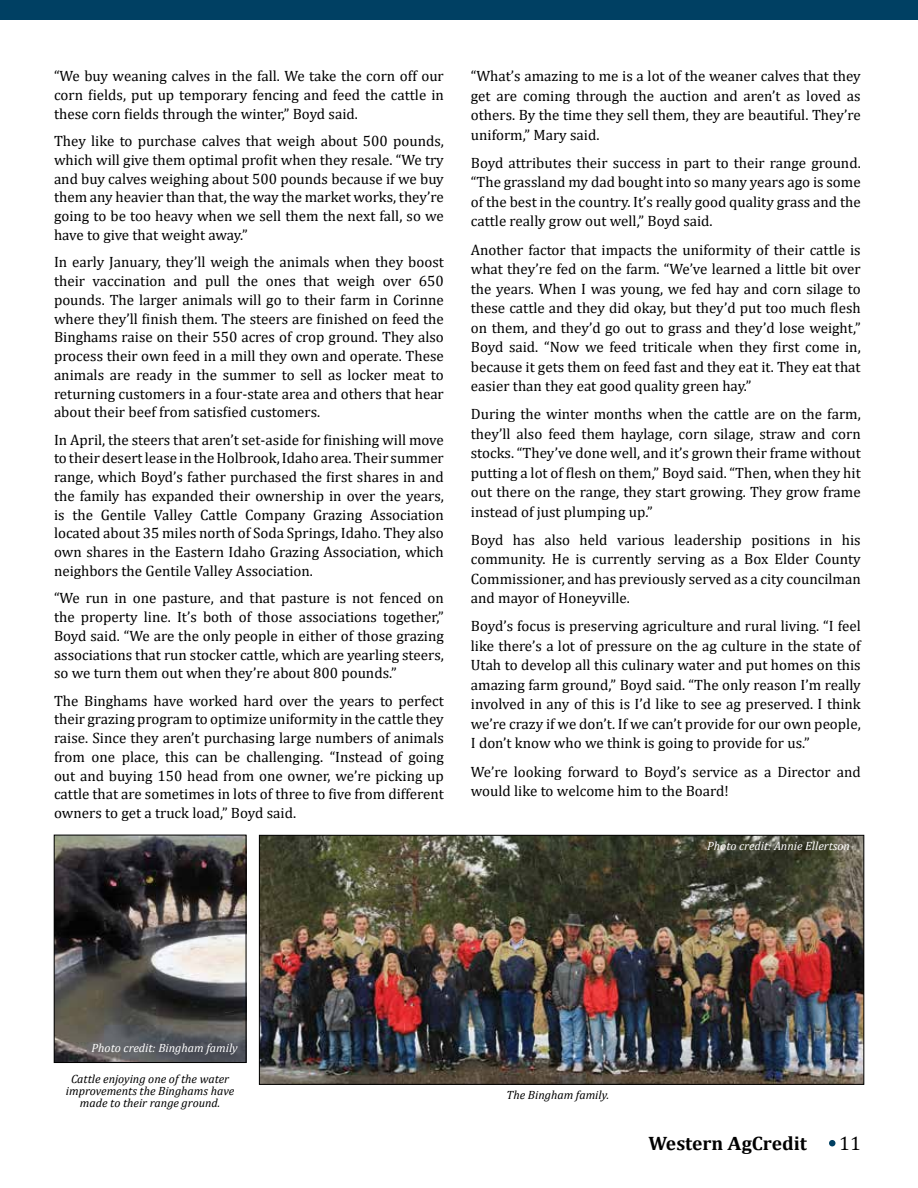
<style>
.page{position:relative;width:918px;height:1188px;background:#fff}
.page>*{position:absolute;margin:0;border:0;box-sizing:border-box;transform-origin:0 0}
.t1{font:700 19.5px "Cambria";color:#000}
.t2{font:19.5px "Cambria";color:#000}
.t3{font:15px/18.8px "Cambria";color:#000;text-align:justify}
.t4{font:italic 12px/12px "Cambria";color:#000;text-align:center}
.t5{font:italic 12px "Cambria";color:#fff}
</style>
<div class="page">
<div style="left:829px;top:1140px;width:7px;height:6px;background:#004063;border-radius:50%"></div>
<div style="left:0;top:0;width:918px;height:19px;background:#004063"></div>
<img style="left:261px;top:837px;width:601px;height:246px">
<div style="left:259px;top:835px;width:605px;height:250px;border:1px solid #000"></div>
<img style="left:56px;top:837px;width:188px;height:224px">
<div style="left:54px;top:835px;width:192px;height:228px;border:1px solid #000"></div>
<p class="t3" style="left:54px;top:67px;width:391px">“We buy weaning calves in the fall. We take the corn off our corn fields, put up temporary fencing and feed the cattle in these corn fields through the winter,” Boyd said.</p>
<p class="t3" style="left:54px;top:132px;width:391px">They like to purchase calves that weigh about 500 pounds, which will give them optimal profit when they resale. “We try and buy calves weighing about 500 pounds because if we buy them any heavier than that, the way the market works, they’re going to be too heavy when we sell them the next fall, so we have to give that weight away.”</p>
<p class="t3" style="left:54px;top:253px;width:391px">In early January, they’ll weigh the animals when they boost their vaccination and pull the ones that weigh over 650 pounds. The larger animals will go to their farm in Corinne where they’ll finish them. The steers are finished on feed the Binghams raise on their 550 acres of crop ground. They also process their own feed in a mill they own and operate. These animals are ready in the summer to sell as locker meat to returning customers in a four-state area and others that hear about their beef from satisfied customers.</p>
<p class="t3" style="left:54px;top:430px;width:391px">In April, the steers that aren’t set-aside for finishing will move to their desert lease in the Holbrook, Idaho area. Their summer range, which Boyd’s father purchased the first shares in and the family has expanded their ownership in over the years, is the Gentile Valley Cattle Company Grazing Association located about 35 miles north of Soda Springs, Idaho. They also own shares in the Eastern Idaho Grazing Association, which neighbors the Gentile Valley Association.</p>
<p class="t3" style="left:54px;top:589px;width:391px">“We run in one pasture, and that pasture is not fenced on the property line. It’s both of those associations together,” Boyd said. “We are the only people in either of those grazing associations that run stocker cattle, which are yearling steers, so we turn them out when they’re about 800 pounds.”</p>
<p class="t3" style="left:54px;top:691px;width:391px">The Binghams have worked hard over the years to perfect their grazing program to optimize uniformity in the cattle they raise. Since they aren’t purchasing large numbers of animals from one place, this can be challenging. “Instead of going out and buying 150 head from one owner, we’re picking up cattle that are sometimes in lots of three to five from different owners to get a truck load,” Boyd said.</p>
<p class="t3" style="left:471px;top:66px;width:391px;line-height:19.5px">“What’s amazing to me is a lot of the weaner calves that they get are coming through the auction and aren’t as loved as others. By the time they sell them, they are beautiful. They’re uniform,” Mary said.</p>
<p class="t3" style="left:471px;top:153px;width:391px;line-height:19.5px">Boyd attributes their success in part to their range ground. “The grassland my dad bought into so many years ago is some of the best in the country. It’s really good quality grass and the cattle really grow out well,” Boyd said.</p>
<p class="t3" style="left:471px;top:240px;width:391px;line-height:19.5px">Another factor that impacts the uniformity of their cattle is what they’re fed on the farm. “We’ve learned a little bit over the years. When I was young, we fed hay and corn silage to these cattle and they did okay, but they’d put too much flesh on them, and they’d go out to grass and they’d lose weight,” Boyd said. “Now we feed triticale when they first come in, because it gets them on feed fast and they eat it. They eat that easier than they eat good quality green hay.”</p>
<p class="t3" style="left:471px;top:404px;width:391px;line-height:19.5px">During the winter months when the cattle are on the farm, they’ll also feed them haylage, corn silage, straw and corn stocks. “They’ve done well, and it’s grown their frame without putting a lot of flesh on them,” Boyd said. “Then, when they hit out there on the range, they start growing. They grow frame instead of just plumping up.”</p>
<p class="t3" style="left:471px;top:530px;width:391px;line-height:19.5px">Boyd has also held various leadership positions in his community. He is currently serving as a Box Elder County Commissioner, and has previously served as a city councilman and mayor of Honeyville.</p>
<p class="t3" style="left:471px;top:617px;width:391px;line-height:19.5px">Boyd’s focus is preserving agriculture and rural living. “I feel like there’s a lot of pressure on the ag culture in the state of Utah to develop all this culinary water and put homes on this amazing farm ground,” Boyd said. “The only reason I’m really involved in any of this is I’d like to see ag preserved. I think we’re crazy if we don’t. If we can’t provide for our own people, I don’t know who we think is going to provide for us.”</p>
<p class="t3" style="left:471px;top:762px;width:391px;line-height:19.5px">We’re looking forward to Boyd’s service as a Director and would like to welcome him to the Board!</p>
<p class="t5" style="left:707px;top:838px;width:144px">Photo credit: Annie Ellertson</p>
<p class="t5" style="left:92px;top:1040px;width:148px">Photo credit: Bingham family</p>
<p class="t4" style="left:66px;top:1072px;width:170px">Cattle enjoying one of the water improvements the Binghams have made to their range ground.</p>
<p class="t4" style="left:507px;top:1088px;width:104px">The Bingham family.</p>
<h1 class="t1" style="left:648px;top:1130px;width:160px">Western AgCredit</h1>
<h1 class="t2" style="left:839px;top:1132px;width:23px">11</h1>
</div>
